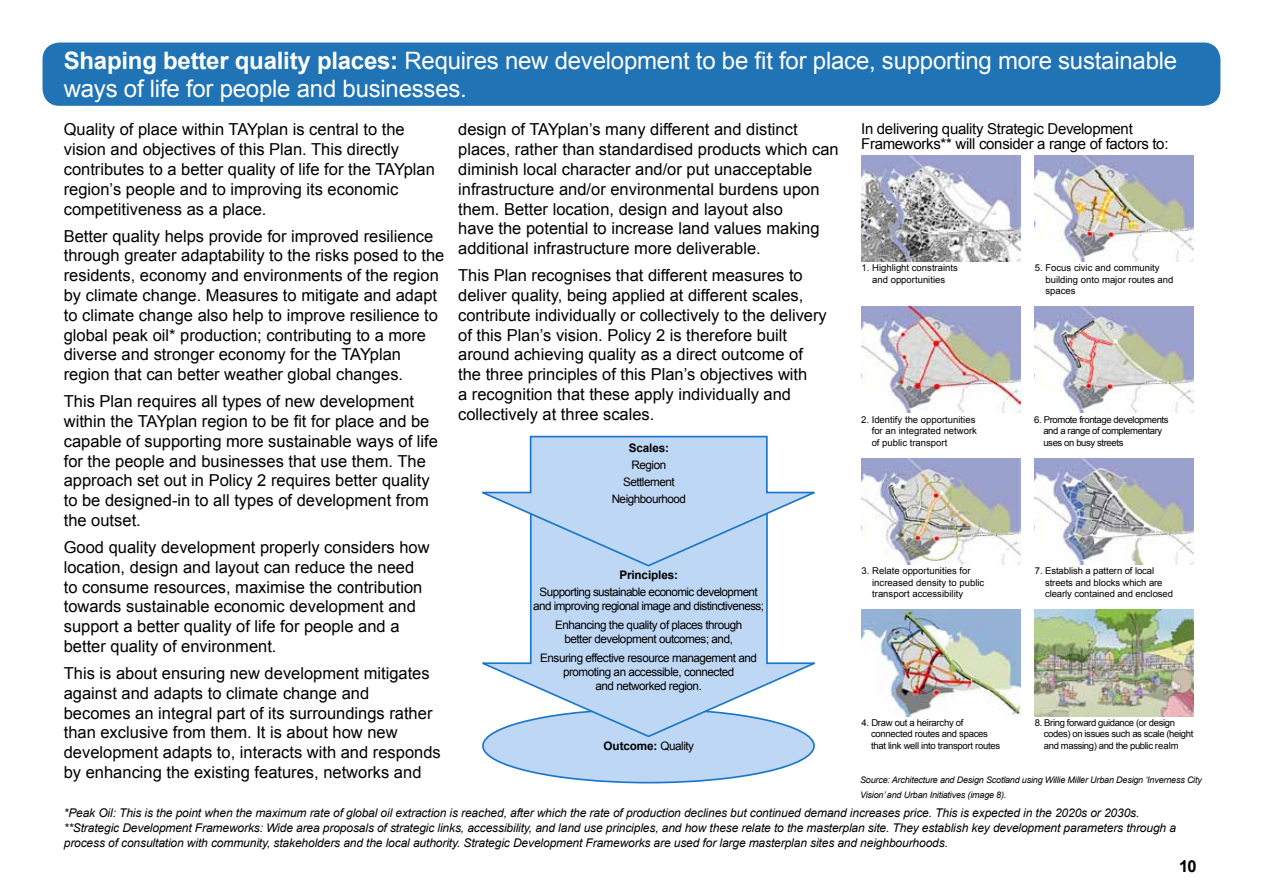
<style>
.page{position:relative;width:1263px;height:893px;background:#fff}
.page>*{position:absolute;margin:0;border:0;box-sizing:border-box;transform-origin:0 0}
.t1{font:24px/28.8px "Arial";letter-spacing:-.01em;color:#fff}
.t2{font:16.5px/19.8px "Arial";color:#000}
.t3{font:700 16.5px "Arial";color:#000}
.t4{font:15px/15px "Arial";letter-spacing:-.02em;color:#000}
.t5{font:italic 12px/15px "Arial";letter-spacing:-.01em;color:#000}
.t6{font:11.7px/14.1px "Arial";letter-spacing:-.04em;color:#000;text-align:center}
.t7{font:700 11.7px "Arial";letter-spacing:-.01em;color:#000}
.t8{font:9.45px/11.2px "Arial";letter-spacing:-.01em;color:#000}
.t9{font:9.45px/11.2px "Arial";letter-spacing:-.04em;color:#000}
.t10{font:9.45px/11.2px "Arial";letter-spacing:-.03em;color:#000}
.t11{font:italic 9px/15px "Arial";letter-spacing:-.02em;color:#000}
.s1{font-weight:700}
.s2{font-weight:400}
</style>
<div class="page">
<svg style="left:861px;top:155px;width:333px;height:562px"></svg>
<img style="left:861px;top:155px;width:159px;height:107px">
<img style="left:1035px;top:155px;width:158px;height:107px">
<img style="left:861px;top:307px;width:159px;height:106px">
<img style="left:1035px;top:307px;width:158px;height:106px">
<img style="left:861px;top:458px;width:159px;height:107px">
<img style="left:1035px;top:458px;width:158px;height:107px">
<img style="left:861px;top:610px;width:159px;height:106px">
<img style="left:1035px;top:610px;width:158px;height:106px">
<div style="left:483px;top:709px;width:331px;height:74px;background:#bdd7f5;border-radius:50%"></div>
<svg style="left:482px;top:567px;width:333px;height:171px"></svg>
<svg style="left:482px;top:435px;width:333px;height:132px"></svg>
<div style="left:43px;top:43px;width:1177px;height:63px;background:#2073b4;border-radius:17px"></div>
<h1 class="t1" style="left:64px;top:46px;width:1115px"><span class="s1">Shaping better quality places:</span> Requires new development to be fit for place, supporting more sustainable ways of life for people and businesses.</h1>
<p class="t4" style="left:861px;top:122px;width:309px">In delivering quality Strategic Development<br>Frameworks** will consider a range of factors to:</p>
<p class="t2" style="left:64px;top:120px;width:373px">Quality of place within TAYplan is central to the vision and objectives of this Plan. This directly contributes to a better quality of life for the TAYplan region’s people and to improving its economic competitiveness as a place.</p>
<p class="t2" style="left:64px;top:226px;width:382px">Better quality helps provide for improved resilience through greater adaptability to the risks posed to the residents, economy and environments of the region by climate change. Measures to mitigate and adapt to climate change also help to improve resilience to global peak oil* production; contributing to a more diverse and stronger economy for the TAYplan region that can better weather global changes.</p>
<p class="t2" style="left:64px;top:392px;width:376px">This Plan requires all types of new development within the TAYplan region to be fit for place and be capable of supporting more sustainable ways of life for the people and businesses that use them. The approach set out in Policy 2 requires better quality to be designed-in to all types of development from the outset.</p>
<p class="t2" style="left:64px;top:537px;width:367px">Good quality development properly considers how location, design and layout can reduce the need to consume resources, maximise the contribution towards sustainable economic development and support a better quality of life for people and a better quality of environment.</p>
<p class="t2" style="left:64px;top:663px;width:378px">This is about ensuring new development mitigates against and adapts to climate change and<br>becomes an integral part of its surroundings rather than exclusive from them. It is about how new development adapts to, interacts with and responds by enhancing the existing features, networks and</p>
<p class="t2" style="left:458px;top:120px;width:382px">design of TAYplan’s many different and distinct places, rather than standardised products which can diminish local character and/or put unacceptable infrastructure and/or environmental burdens upon them. Better location, design and layout also<br>have the potential to increase land values making additional infrastructure more deliverable.</p>
<p class="t2" style="left:458px;top:266px;width:370px">This Plan recognises that different measures to deliver quality, being applied at different scales, contribute individually or collectively to the delivery of this Plan’s vision. Policy 2 is therefore built around achieving quality as a direct outcome of the three principles of this Plan’s objectives with<br>a recognition that these apply individually and collectively at three scales.</p>
<p class="t8" style="left:861px;top:263px;width:98px;text-align:center">1. Highlight constraints and opportunities</p>
<p class="t8" style="left:1045px;top:263px;width:130px;text-indent:-11px">5. Focus civic and community building onto major routes and spaces</p>
<p class="t8" style="left:872px;top:414px;width:107px;text-indent:-11px">2. Identify the opportunities for an integrated network of public transport</p>
<p class="t9" style="left:1043px;top:414px;width:127px;text-indent:-9px">6. Promote frontage developments and a range of complementary uses on busy streets</p>
<p class="t7" style="left:629px;top:440px;width:42px">Scales:</p>
<p class="t6" style="left:612px;top:457px;width:76px;line-height:17.1px">Region<br>Settlement<br>Neighbourhood</p>
<p class="t8" style="left:872px;top:566px;width:114px;text-indent:-11px">3. Relate opportunities for increased density to public transport accessibility</p>
<p class="t8" style="left:1045px;top:566px;width:129px;text-indent:-10px">7. Establish a pattern of local streets and blocks which are clearly contained and enclosed</p>
<p class="t7" style="left:619px;top:567px;width:60px">Principles:</p>
<p class="t6" style="left:533px;top:585px;width:232px">Supporting sustainable economic development and improving regional image and distinctiveness;</p>
<p class="t6" style="left:555px;top:618px;width:189px">Enhancing the quality of places through better development outcomes; and,</p>
<p class="t6" style="left:540px;top:651px;width:218px">Ensuring effective resource management and promoting an accessible, connected<br>and networked region.</p>
<p class="t10" style="left:871px;top:717px;width:131px;text-indent:-9px">4. Draw out a heirarchy of connected routes and spaces that link well into transport routes</p>
<p class="t9" style="left:1044px;top:717px;width:151px;text-indent:-9px">8. Bring forward guidance (or design codes) on issues such as scale (height and massing) and the public realm</p>
<p class="t7" style="left:604px;top:738px;width:92px">Outcome: <span class="s2">Quality</span></p>
<p class="t11" style="left:860px;top:772px;width:343px">Source: Architecture and Design Scotland using Willie Miller Urban Design ‘Inverness City<br>Vision’ and Urban Initiatives (image 8).</p>
<p class="t5" style="left:64px;top:805px;width:1114px">*Peak Oil: This is the point when the maximum rate of global oil extraction is reached, after which the rate of production declines but continued demand increases price. This is expected in the 2020s or 2030s. **Strategic Development Frameworks: Wide area proposals of strategic links, accessibility, and land use principles, and how these relate to the masterplan site. They establish key development parameters through a process of consultation with community, stakeholders and the local authority. Strategic Development Frameworks are used for large masterplan sites and neighbourhoods.</p>
<p class="t3" style="left:1179px;top:855px;width:19px">10</p>
</div>
